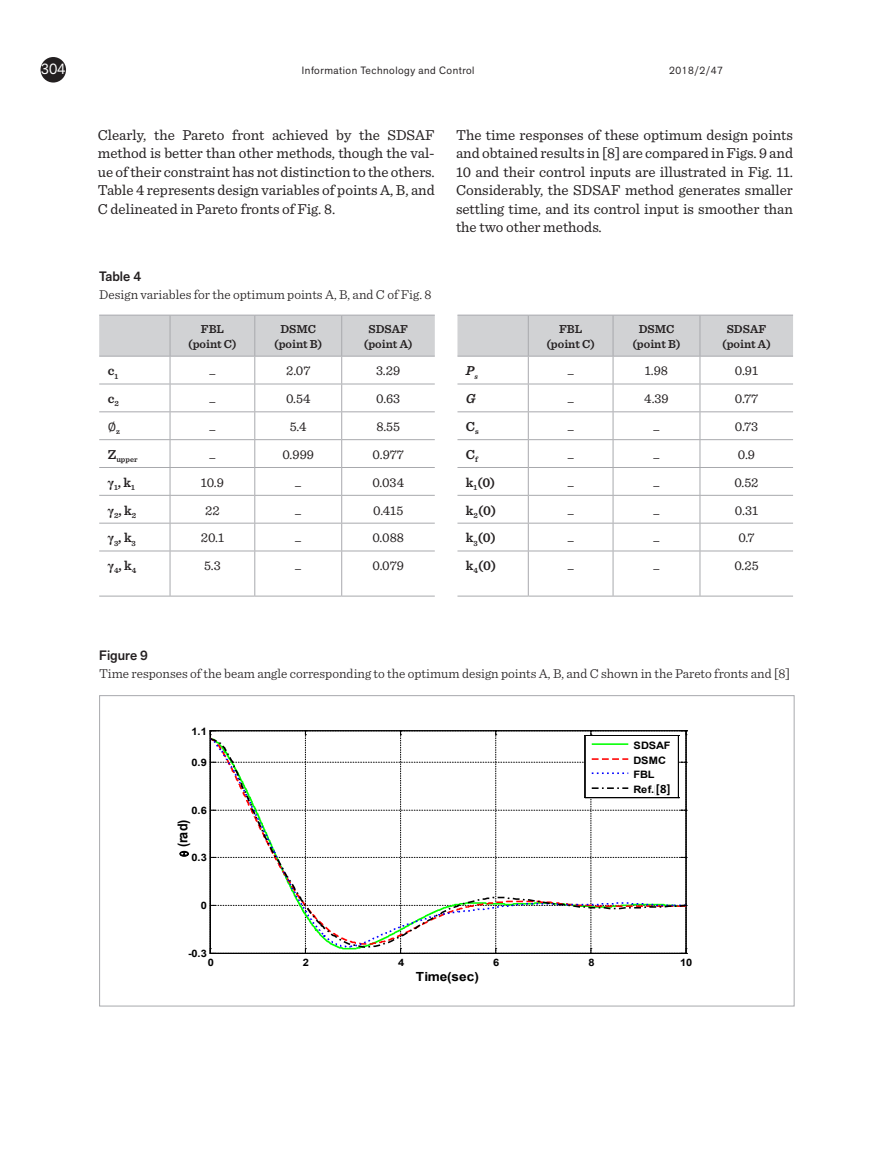
<style>
.page{position:relative;width:893px;height:1149px;background:#fff}
.page>*{position:absolute;margin:0;border:0;box-sizing:border-box;transform-origin:0 0}
.pagrindinis{font:15px/18.5px "Sentinel";color:#231f20;text-align:justify}
.t1{font:15px "Akzid Grtsk Next";color:#fff}
.t2{font:700 13.65px "Arial";color:#000;scale:.93 1}
.Pav_pavadin{font:300 13.5px "Sentinel";color:#231f20}
.t3{font:13.5px "Sentinel";color:#231f20}
.pavarde{font:600 13.5px "Sentinel";color:#231f20}
.Pav_nr{font:500 13.5px "Akzid Grtsk Next";color:#231f20}
.pavarde-2{font:13.5px "Cambria Math";color:#231f20}
.pavarde-3{font:italic 600 13.5px "Sentinel";color:#231f20}
.t4{font:700 12.75px "Calibri";color:#000}
.t5{font:700 12.6px "Arial";letter-spacing:.005em;color:#000;scale:1.08 1}
.lent_kepure_inform{font:600 12px/14.4px "Sentinel";color:#231f20;text-align:center}
.t6{font:10.5px "Akzid Grtsk Next";letter-spacing:.05em;color:#231f20}
.t7{font:700 10.2px/14.7px "Arial";letter-spacing:-.005em;color:#000;scale:1.08 1}
.pavarde-4{font:600 7.8px "Sentinel";color:#231f20}
.pavarde-5{font:italic 600 7.8px "Sentinel";color:#231f20}
</style>
<div class="page">
<div style="left:41px;top:57px;width:25px;height:25px;background:#231f20;border-radius:50%"></div>
<hr style="left:342px;top:314px;width:93px;height:1px;background:#a8a9ad">
<hr style="left:255px;top:314px;width:87px;height:1px;background:#a8a9ad">
<hr style="left:170px;top:314px;width:85px;height:1px;background:#a8a9ad">
<hr style="left:99px;top:314px;width:71px;height:1px;background:#a8a9ad">
<svg style="left:99px;top:315px;width:336px;height:235px"></svg>
<hr style="left:342px;top:550px;width:93px;height:1px;background:#a8a9ad">
<hr style="left:255px;top:550px;width:87px;height:1px;background:#a8a9ad">
<hr style="left:341px;top:551px;width:1px;height:44px;background:#a8a9ad">
<hr style="left:170px;top:550px;width:85px;height:1px;background:#a8a9ad">
<hr style="left:254px;top:551px;width:1px;height:44px;background:#a8a9ad">
<hr style="left:99px;top:550px;width:71px;height:1px;background:#a8a9ad">
<hr style="left:170px;top:551px;width:1px;height:44px;background:#a8a9ad">
<hr style="left:342px;top:595px;width:93px;height:1px;background:#a8a9ad">
<hr style="left:255px;top:595px;width:87px;height:1px;background:#a8a9ad">
<hr style="left:170px;top:595px;width:85px;height:1px;background:#a8a9ad">
<hr style="left:99px;top:595px;width:71px;height:1px;background:#a8a9ad">
<hr style="left:700px;top:314px;width:93px;height:1px;background:#a8a9ad">
<hr style="left:613px;top:314px;width:87px;height:1px;background:#a8a9ad">
<hr style="left:528px;top:314px;width:85px;height:1px;background:#a8a9ad">
<hr style="left:457px;top:314px;width:71px;height:1px;background:#a8a9ad">
<svg style="left:457px;top:315px;width:336px;height:235px"></svg>
<hr style="left:700px;top:550px;width:93px;height:1px;background:#a8a9ad">
<hr style="left:613px;top:550px;width:87px;height:1px;background:#a8a9ad">
<hr style="left:700px;top:551px;width:1px;height:44px;background:#a8a9ad">
<hr style="left:528px;top:550px;width:85px;height:1px;background:#a8a9ad">
<hr style="left:613px;top:551px;width:1px;height:44px;background:#a8a9ad">
<hr style="left:457px;top:550px;width:71px;height:1px;background:#a8a9ad">
<hr style="left:528px;top:551px;width:1px;height:44px;background:#a8a9ad">
<hr style="left:700px;top:595px;width:93px;height:1px;background:#a8a9ad">
<hr style="left:613px;top:595px;width:87px;height:1px;background:#a8a9ad">
<hr style="left:528px;top:595px;width:85px;height:1px;background:#a8a9ad">
<hr style="left:457px;top:595px;width:71px;height:1px;background:#a8a9ad">
<svg style="left:210px;top:730px;width:477px;height:223px"></svg>
<div style="left:655px;top:783px;width:19px;height:11px;background:#fff"></div>
<svg style="left:180px;top:850px;width:9px;height:6px"></svg>
<p class="t1" style="left:41px;top:59px;width:26px">304</p>
<p class="t6" style="left:302px;top:63px;width:174px">Information Technology and Control</p>
<p class="t6" style="left:669px;top:63px;width:55px">2018/2/47</p>
<p class="pagrindinis" style="left:98px;top:124px;width:339px">Clearly, the Pareto front achieved by the SDSAF method is better than other methods, though the val&shy;ue of their constraint has not distinction to the others.<br>Table 4 represents design variables of points A, B, and C delineated in Pareto fronts of Fig. 8.</p>
<p class="Pav_nr" style="left:99px;top:267px;width:43px">Table 4</p>
<p class="Pav_pavadin" style="left:99px;top:284px;width:334px">Design variables for the optimum points A, B, and C of Fig. 8</p>
<p class="lent_kepure_inform" style="left:364px;top:321px;width:50px">SDSAF (point A)</p>
<p class="lent_kepure_inform" style="left:274px;top:321px;width:50px">DSMC (point B)</p>
<p class="lent_kepure_inform" style="left:188px;top:321px;width:50px">FBL (point C)</p>
<p class="pavarde" style="left:108px;top:360px;width:12px">c<sub>1</sub></p>
<p class="t3" style="left:209px;top:361px;width:7px">_</p>
<p class="t3" style="left:286px;top:361px;width:26px">2.07</p>
<p class="t3" style="left:376px;top:361px;width:26px">3.29</p>
<p class="pavarde" style="left:108px;top:388px;width:13px">c<sub>2</sub></p>
<p class="t3" style="left:209px;top:388px;width:7px">_</p>
<p class="t3" style="left:286px;top:388px;width:26px">0.54</p>
<p class="t3" style="left:376px;top:388px;width:26px">0.63</p>
<p class="pavarde-2" style="left:108px;top:418px;width:14px">∅<sub>z</sub></p>
<p class="t3" style="left:209px;top:416px;width:7px">_</p>
<p class="t3" style="left:290px;top:416px;width:18px">5.4</p>
<p class="t3" style="left:376px;top:416px;width:25px">8.55</p>
<p class="pavarde-4" style="left:108px;top:453px;width:31px"><sup>Z</sup>upper</p>
<p class="t3" style="left:209px;top:444px;width:7px">_</p>
<p class="t3" style="left:282px;top:444px;width:33px">0.999</p>
<p class="t3" style="left:373px;top:444px;width:33px">0.977</p>
<p class="pavarde-4" style="left:108px;top:481px;width:29px"><sup>γ</sup>1<sup>,</sup> <sup>k</sup>1</p>
<p class="t3" style="left:201px;top:472px;width:25px">10.9</p>
<p class="t3" style="left:295px;top:472px;width:7px">_</p>
<p class="t3" style="left:372px;top:472px;width:33px">0.034</p>
<p class="pavarde-4" style="left:108px;top:509px;width:30px"><sup>γ</sup>2<sup>,</sup> <sup>k</sup>2</p>
<p class="t3" style="left:205px;top:500px;width:16px">22</p>
<p class="t3" style="left:295px;top:500px;width:7px">_</p>
<p class="t3" style="left:373px;top:500px;width:32px">0.415</p>
<p class="pavarde-4" style="left:108px;top:537px;width:30px"><sup>γ</sup>3<sup>,</sup> <sup>k</sup>3</p>
<p class="t3" style="left:201px;top:527px;width:25px">20.1</p>
<p class="t3" style="left:295px;top:527px;width:7px">_</p>
<p class="t3" style="left:372px;top:527px;width:33px">0.088</p>
<p class="pavarde-4" style="left:108px;top:564px;width:30px"><sup>γ</sup>4<sup>,</sup> <sup>k</sup>4</p>
<p class="t3" style="left:204px;top:555px;width:18px">5.3</p>
<p class="t3" style="left:295px;top:555px;width:7px">_</p>
<p class="t3" style="left:373px;top:555px;width:33px">0.079</p>
<p class="pagrindinis" style="left:456px;top:124px;width:338px">The time responses of these optimum design points and obtained results in [8] are compared in Figs. 9 and 10 and their control inputs are illustrated in Fig. 11.<br>Considerably, the SDSAF method generates smaller settling time, and its control input is smoother than the two other methods.</p>
<p class="lent_kepure_inform" style="left:546px;top:321px;width:50px">FBL (point C)</p>
<p class="lent_kepure_inform" style="left:632px;top:321px;width:50px">DSMC (point B)</p>
<p class="lent_kepure_inform" style="left:722px;top:321px;width:50px">SDSAF (point A)</p>
<p class="pavarde-3" style="left:466px;top:360px;width:10px">P</p>
<p class="t3" style="left:568px;top:361px;width:7px">_</p>
<p class="t3" style="left:645px;top:361px;width:25px">1.98</p>
<p class="t3" style="left:735px;top:361px;width:25px">0.91</p>
<p class="pavarde-5" style="left:474px;top:370px;width:5px">s</p>
<p class="pavarde-3" style="left:466px;top:388px;width:11px">G</p>
<p class="t3" style="left:568px;top:388px;width:7px">_</p>
<p class="t3" style="left:644px;top:388px;width:26px">4.39</p>
<p class="t3" style="left:735px;top:388px;width:25px">0.77</p>
<p class="pavarde" style="left:466px;top:416px;width:14px">C<sub>s</sub></p>
<p class="t3" style="left:568px;top:416px;width:7px">_</p>
<p class="t3" style="left:653px;top:416px;width:7px">_</p>
<p class="t3" style="left:735px;top:416px;width:25px">0.73</p>
<p class="pavarde" style="left:466px;top:444px;width:14px">C<sub>f</sub></p>
<p class="t3" style="left:568px;top:444px;width:7px">_</p>
<p class="t3" style="left:653px;top:444px;width:7px">_</p>
<p class="t3" style="left:738px;top:444px;width:19px">0.9</p>
<p class="pavarde" style="left:466px;top:471px;width:31px">k<sub>1</sub>(0)</p>
<p class="t3" style="left:568px;top:472px;width:7px">_</p>
<p class="t3" style="left:653px;top:472px;width:7px">_</p>
<p class="t3" style="left:734px;top:472px;width:26px">0.52</p>
<p class="pavarde" style="left:466px;top:499px;width:32px">k<sub>2</sub>(0)</p>
<p class="t3" style="left:568px;top:500px;width:7px">_</p>
<p class="t3" style="left:653px;top:500px;width:7px">_</p>
<p class="t3" style="left:735px;top:500px;width:25px">0.31</p>
<p class="pavarde" style="left:466px;top:527px;width:31px">k<sub>3</sub>(0)</p>
<p class="t3" style="left:568px;top:527px;width:7px">_</p>
<p class="t3" style="left:653px;top:527px;width:7px">_</p>
<p class="t3" style="left:738px;top:527px;width:18px">0.7</p>
<p class="pavarde" style="left:466px;top:555px;width:32px">k<sub>4</sub>(0)</p>
<p class="t3" style="left:568px;top:555px;width:7px">_</p>
<p class="t3" style="left:653px;top:555px;width:7px">_</p>
<p class="t3" style="left:734px;top:555px;width:26px">0.25</p>
<p class="Pav_nr" style="left:99px;top:646px;width:50px">Figure 9</p>
<p class="Pav_pavadin" style="left:99px;top:663px;width:692px">Time responses of the beam angle corresponding to the optimum design points A, B, and C shown in the Pareto fronts and [8]</p>
<p class="t7" style="left:192px;top:723px;width:16px">1.1</p>
<p class="t7" style="left:192px;top:755px;width:16px">0.9</p>
<p class="t7" style="left:192px;top:803px;width:16px">0.6</p>
<p class="t2" style="left:173px;top:846px;width:31px;rotate:-90deg">(rad)</p>
<p class="t7" style="left:192px;top:850px;width:16px">0.3</p>
<p class="t7" style="left:201px;top:898px;width:7px">0</p>
<p class="t7" style="left:633px;top:737px;width:36px">SDSAF<br>DSMC<br>FBL<br>Ref.[4]</p>
<p class="t4" style="left:656px;top:779px;width:16px">[8]</p>
<p class="t7" style="left:188px;top:946px;width:19px">-0.3</p>
<p class="t7" style="left:208px;top:954px;width:7px">0</p>
<p class="t7" style="left:303px;top:954px;width:7px">2</p>
<p class="t7" style="left:398px;top:954px;width:7px">4</p>
<p class="t7" style="left:493px;top:954px;width:7px">6</p>
<p class="t7" style="left:588px;top:954px;width:7px">8</p>
<p class="t7" style="left:680px;top:954px;width:13px">10</p>
<p class="t5" style="left:416px;top:967px;width:60px">Time(sec)</p>
</div>
